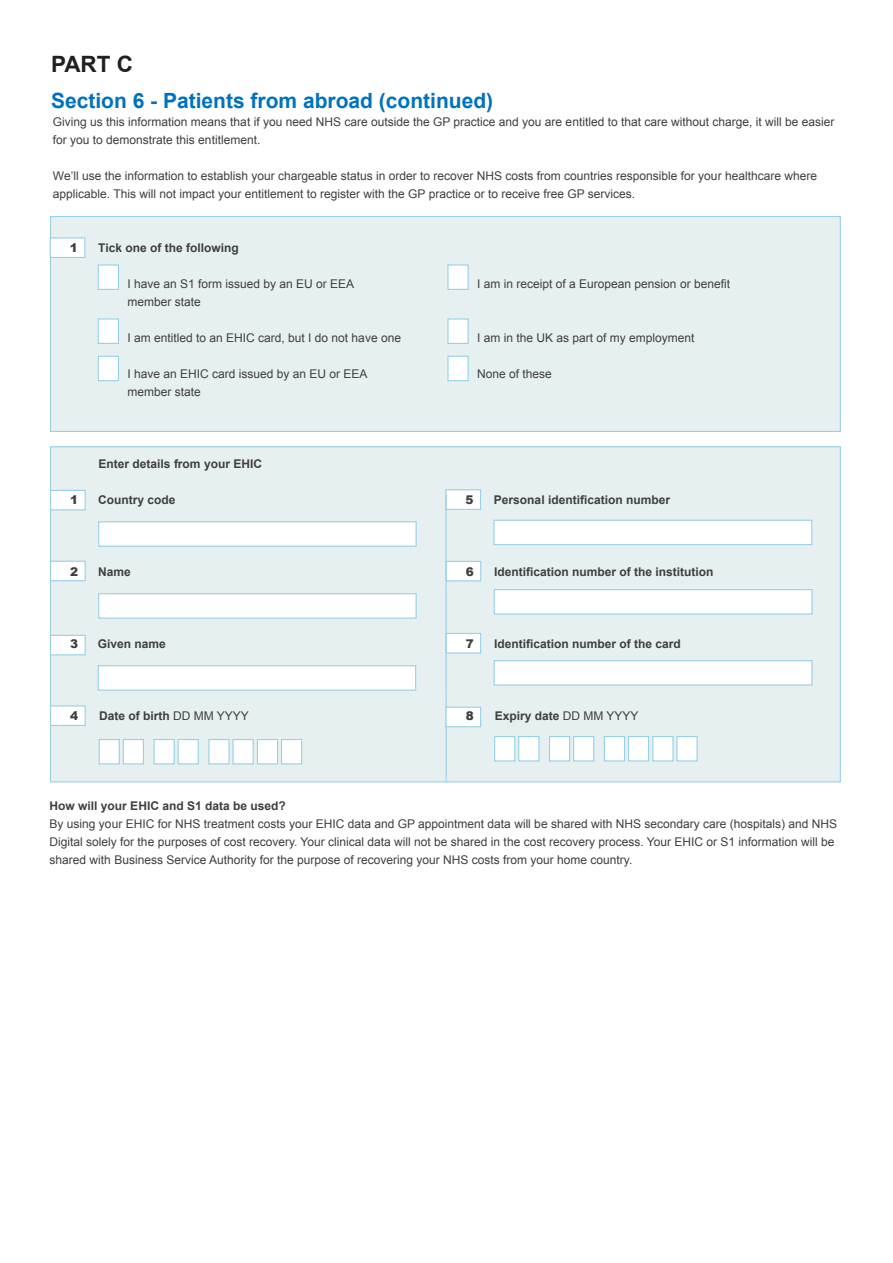
<style>
.page{position:relative;width:893px;height:1263px;background:#fff}
.page>*{position:absolute;margin:0;border:0;box-sizing:border-box;transform-origin:0 0}
.Heading_1{font:700 22.5px "Arial";color:#231f20}
.Heading_1-2{font:700 21px "Arial";color:#0072bc}
.Copy{font:12px/18px "Arial";color:#3e3e3f}
.Input_option{font:12px/18px "Arial";color:#3e3e3f}
.Question_heading{font:700 12px "Arial";color:#3e3e3f}
.Copy-2{font:700 12px "Arial";color:#3e3e3f}
.t1{font:900 12px "Arial";color:#3e3e3f}
.s1{font-weight:400}
</style>
<div class="page">
<div style="left:50px;top:446px;width:791px;height:336px;background:#e7f0f1;border:1px solid #98d0e6"></div>
<div style="left:50px;top:216px;width:791px;height:216px;background:#e7f0f1;border:1px solid #98d0e6"></div>
<div style="left:446px;top:490px;width:34px;height:19px;background:#fff"></div>
<div style="left:445px;top:489px;width:36px;height:21px;border:1px solid #98d0e6"></div>
<div style="left:446px;top:561px;width:35px;height:20px;background:#fff"></div>
<div style="left:446px;top:561px;width:35px;height:20px;border:1px solid #98d0e6"></div>
<div style="left:446px;top:633px;width:35px;height:20px;background:#fff"></div>
<div style="left:445px;top:633px;width:36px;height:20px;border:1px solid #98d0e6"></div>
<div style="left:493px;top:520px;width:319px;height:25px;background:#fff;border:1px solid #98d0e6"></div>
<div style="left:494px;top:589px;width:319px;height:25px;background:#fff;border:1px solid #98d0e6"></div>
<div style="left:494px;top:660px;width:318px;height:26px;background:#fff;border:1px solid #98d0e6"></div>
<hr style="left:445px;top:494px;width:2px;height:288px;background:#98d0e6">
<div style="left:51px;top:490px;width:34px;height:20px;background:#fff"></div>
<div style="left:50px;top:490px;width:36px;height:20px;border:1px solid #98d0e6"></div>
<div style="left:51px;top:561px;width:34px;height:20px;background:#fff"></div>
<div style="left:50px;top:561px;width:36px;height:20px;border:1px solid #98d0e6"></div>
<div style="left:98px;top:521px;width:319px;height:26px;background:#fff;border:1px solid #98d0e6"></div>
<div style="left:98px;top:593px;width:319px;height:26px;background:#fff;border:1px solid #98d0e6"></div>
<div style="left:51px;top:635px;width:34px;height:20px;background:#fff"></div>
<div style="left:50px;top:635px;width:36px;height:20px;border:1px solid #98d0e6"></div>
<div style="left:98px;top:665px;width:318px;height:26px;background:#fff;border:1px solid #98d0e6"></div>
<div style="left:51px;top:706px;width:34px;height:19px;background:#fff"></div>
<div style="left:50px;top:705px;width:36px;height:21px;border:1px solid #98d0e6"></div>
<div style="left:446px;top:707px;width:35px;height:20px;background:#fff"></div>
<div style="left:445px;top:707px;width:36px;height:20px;border:1px solid #98d0e6"></div>
<div style="left:99px;top:739px;width:21px;height:25px;background:#fff;border:1px solid #98d0e6"></div>
<div style="left:494px;top:736px;width:21px;height:25px;background:#fff;border:1px solid #98d0e6"></div>
<div style="left:153px;top:739px;width:22px;height:25px;background:#fff;border:1px solid #98d0e6"></div>
<div style="left:549px;top:736px;width:21px;height:25px;background:#fff;border:1px solid #98d0e6"></div>
<div style="left:208px;top:739px;width:22px;height:25px;background:#fff;border:1px solid #98d0e6"></div>
<div style="left:604px;top:736px;width:21px;height:25px;background:#fff;border:1px solid #98d0e6"></div>
<div style="left:257px;top:739px;width:21px;height:25px;background:#fff;border:1px solid #98d0e6"></div>
<div style="left:652px;top:736px;width:22px;height:25px;background:#fff;border:1px solid #98d0e6"></div>
<div style="left:123px;top:739px;width:21px;height:25px;background:#fff;border:1px solid #98d0e6"></div>
<div style="left:518px;top:736px;width:21px;height:25px;background:#fff;border:1px solid #98d0e6"></div>
<div style="left:178px;top:739px;width:21px;height:25px;background:#fff;border:1px solid #98d0e6"></div>
<div style="left:573px;top:736px;width:21px;height:25px;background:#fff;border:1px solid #98d0e6"></div>
<div style="left:232px;top:739px;width:22px;height:25px;background:#fff;border:1px solid #98d0e6"></div>
<div style="left:628px;top:736px;width:21px;height:25px;background:#fff;border:1px solid #98d0e6"></div>
<div style="left:281px;top:739px;width:21px;height:25px;background:#fff;border:1px solid #98d0e6"></div>
<div style="left:676px;top:736px;width:22px;height:25px;background:#fff;border:1px solid #98d0e6"></div>
<div style="left:98px;top:264px;width:21px;height:26px;background:#fff;border:1px solid #98d0e6"></div>
<div style="left:447px;top:264px;width:22px;height:26px;background:#fff;border:1px solid #98d0e6"></div>
<div style="left:98px;top:318px;width:21px;height:26px;background:#fff;border:1px solid #98d0e6"></div>
<div style="left:447px;top:318px;width:22px;height:26px;background:#fff;border:1px solid #98d0e6"></div>
<div style="left:98px;top:356px;width:21px;height:25px;background:#fff;border:1px solid #98d0e6"></div>
<div style="left:447px;top:356px;width:22px;height:25px;background:#fff;border:1px solid #98d0e6"></div>
<div style="left:50px;top:238px;width:35px;height:19px;background:#fff"></div>
<div style="left:50px;top:237px;width:35px;height:21px;border:1px solid #98d0e6"></div>
<p class="Heading_1" style="left:51px;top:49px;width:84px">PART C</p>
<p class="Heading_1-2" style="left:51px;top:87px;width:444px">Section 6 - Patients from abroad (continued)</p>
<p class="Copy" style="left:53px;top:113px;width:783px">Giving us this information means that if you need NHS care outside the GP practice and you are entitled to that care without charge, it will be easier for you to demonstrate this entitlement.</p>
<p class="Copy" style="left:53px;top:167px;width:766px">We’ll use the information to establish your chargeable status in order to recover NHS costs from countries responsible for your healthcare where applicable. This will not impact your entitlement to register with the GP practice or to receive free GP services.</p>
<p class="t1" style="left:70px;top:239px;width:10px">1</p>
<p class="Question_heading" style="left:98px;top:240px;width:142px">Tick one of the following</p>
<p class="Input_option" style="left:127px;top:275px;width:228px">I have an S1 form issued by an EU or EEA member state</p>
<p class="Input_option" style="left:477px;top:275px;width:254px">I am in receipt of a European pension or benefit</p>
<p class="Input_option" style="left:127px;top:329px;width:275px">I am entitled to an EHIC card, but I do not have one</p>
<p class="Input_option" style="left:477px;top:329px;width:219px">I am in the UK as part of my employment</p>
<p class="Input_option" style="left:127px;top:365px;width:242px">I have an EHIC card issued by an EU or EEA member state</p>
<p class="Input_option" style="left:477px;top:365px;width:76px">None of these</p>
<p class="t1" style="left:70px;top:491px;width:10px">1</p>
<p class="Question_heading" style="left:99px;top:456px;width:165px">Enter details from your EHIC</p>
<p class="Question_heading" style="left:98px;top:492px;width:79px">Country code</p>
<p class="t1" style="left:70px;top:563px;width:10px">2</p>
<p class="Question_heading" style="left:98px;top:564px;width:34px">Name</p>
<p class="t1" style="left:466px;top:491px;width:10px">5</p>
<p class="Question_heading" style="left:494px;top:492px;width:178px">Personal identification number</p>
<p class="t1" style="left:466px;top:563px;width:10px">6</p>
<p class="Question_heading" style="left:494px;top:564px;width:221px">Identification number of the institution</p>
<p class="t1" style="left:70px;top:635px;width:10px">3</p>
<p class="Question_heading" style="left:98px;top:636px;width:70px">Given name</p>
<p class="t1" style="left:466px;top:635px;width:10px">7</p>
<p class="Question_heading" style="left:494px;top:636px;width:188px">Identification number of the card</p>
<p class="t1" style="left:70px;top:707px;width:10px">4</p>
<p class="Question_heading" style="left:99px;top:708px;width:151px">Date of birth <span class="s1">DD MM YYYY</span></p>
<p class="t1" style="left:466px;top:707px;width:10px">8</p>
<p class="Question_heading" style="left:495px;top:708px;width:145px">Expiry date <span class="s1">DD MM YYYY</span></p>
<p class="Copy-2" style="left:50px;top:798px;width:238px">How will your EHIC and S1 data be used?</p>
<p class="Copy" style="left:50px;top:815px;width:789px">By using your EHIC for NHS treatment costs your EHIC data and GP appointment data will be shared with NHS secondary care (hospitals) and NHS<br>Digital solely for the purposes of cost recovery. Your clinical data will not be shared in the cost recovery process. Your EHIC or S1 information will be shared with Business Service Authority for the purpose of recovering your NHS costs from your home country.</p>
</div>
